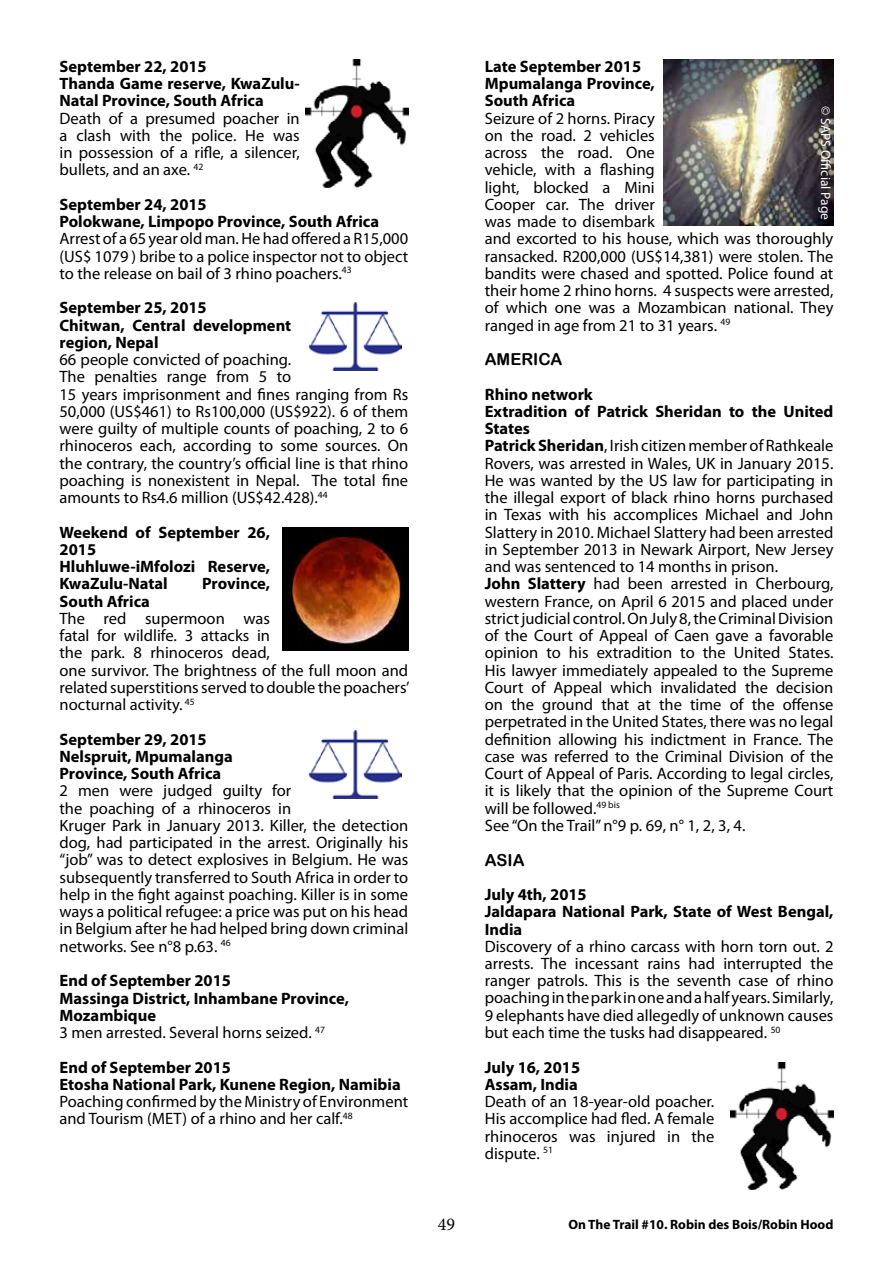
<style>
.page{position:relative;width:893px;height:1263px;background:#fff}
.page>*{position:absolute;margin:0;border:0;box-sizing:border-box;transform-origin:0 0}
.t1{font:18px "Minion Pro";color:#000}
.t2{font:16.5px/17.2px "Myriad Pro";color:#000}
.t3{font:700 16.5px/17.2px "Myriad Pro";color:#000}
.t4{font:16.5px "Arial Rounded MT Bold";color:#000}
.t5{font:700 13.5px "Myriad Pro";color:#000}
.t6{font:13.5px "Myriad Pro";color:#fff}
.s1{font-weight:400}
.s2{font-weight:700}
</style>
<div class="page">
<img style="left:283px;top:527px;width:125px;height:124px">
<img style="left:308px;top:302px;width:94px;height:68px">
<img style="left:308px;top:730px;width:94px;height:68px">
<img style="left:663px;top:60px;width:170px;height:165px">
<img style="left:305px;top:60px;width:103px;height:127px">
<img style="left:731px;top:1062px;width:102px;height:127px">
<p class="t3" style="left:60px;top:57px;width:242px">September 22, 2015<br>Thanda Game reserve, KwaZulu-<br>Natal Province, South Africa</p>
<p class="t2" style="left:60px;top:109px;width:242px;text-align:justify">Death of a presumed poacher in a clash with the police. He was in possession of a rifle, a silencer, bullets, and an axe. <sup>42</sup></p>
<p class="t3" style="left:60px;top:195px;width:321px">September 24, 2015<br>Polokwane, Limpopo Province, South Africa</p>
<p class="t2" style="left:60px;top:230px;width:350px;text-align:justify">Arrest of a 65 year old man. He had offered a R15,000 (US$ 1079 ) bribe to a police inspector not to object to the release on bail of 3 rhino poachers.<sup>43</sup></p>
<p class="t3" style="left:60px;top:299px;width:233px">September 25, 2015<br>Chitwan, Central development region, Nepal</p>
<p class="t2" style="left:60px;top:351px;width:350px">66 people convicted of poaching.<br>The penalties range from 5 to<br>15 years imprisonment and fines ranging from Rs 50,000 (US$461) to Rs100,000 (US$922). 6 of them were guilty of multiple counts of poaching, 2 to 6 rhinoceros each, according to some sources. On the contrary, the country’s official line is that rhino poaching is nonexistent in Nepal. The total fine amounts to Rs4.6 million (US$42.428).<sup>44</sup></p>
<p class="t3" style="left:60px;top:523px;width:212px">Weekend of September 26,<br>2015<br>Hluhluwe-iMfolozi Reserve,<br>KwaZulu-Natal</p>
<p class="t3" style="left:202px;top:575px;width:69px">Province,</p>
<p class="t3" style="left:60px;top:592px;width:92px">South Africa</p>
<p class="t2" style="left:60px;top:609px;width:352px">The red supermoon was<br>fatal for wildlife. 3 attacks in<br>the park. 8 rhinoceros dead,<br>one survivor. The brightness of the full moon and related superstitions served to double the poachers’ nocturnal activity. <sup>45</sup></p>
<p class="t3" style="left:60px;top:730px;width:175px">September 29, 2015<br>Nelspruit, Mpumalanga<br>Province, South Africa</p>
<p class="t2" style="left:60px;top:782px;width:350px">2 men were judged guilty for<br>the poaching of a rhinoceros in<br>Kruger Park in January 2013. Killer, the detection dog, had participated in the arrest. Originally his “job” was to detect explosives in Belgium. He was subsequently transferred to South Africa in order to help in the fight against poaching. Killer is in some ways a political refugee: a price was put on his head in Belgium after he had helped bring down criminal networks. See n°8 p.63. <sup>46</sup></p>
<p class="t3" style="left:60px;top:971px;width:291px">End of September 2015<br>Massinga District, Inhambane Province,<br>Mozambique<br><span class="s1">3 men arrested. Several horns seized.</span> <sup>47</sup></p>
<p class="t3" style="left:60px;top:1058px;width:343px">End of September 2015<br>Etosha National Park, Kunene Region, Namibia</p>
<p class="t2" style="left:60px;top:1092px;width:350px">Poaching confirmed by the Ministry of Environment and Tourism (MET) of a rhino and her calf.<sup>48</sup></p>
<p class="t3" style="left:485px;top:57px;width:172px">Late September 2015<br>Mpumalanga Province,<br>South Africa</p>
<p class="t2" style="left:485px;top:109px;width:350px">Seizure of 2 horns. Piracy<br>on the road. 2 vehicles<br>across the road. One<br>vehicle, with a flashing<br>light, blocked a Mini<br>Cooper car. The driver<br>was made to disembark<br>and excorted to his house, which was thoroughly ransacked. R200,000 (US$14,381) were stolen. The bandits were chased and spotted. Police found at their home 2 rhino horns. 4 suspects were arrested, of which one was a Mozambican national. They ranged in age from 21 to 31 years. <sup>49</sup></p>
<p class="t4" style="left:485px;top:350px;width:79px">AMERICA</p>
<p class="t2" style="left:485px;top:385px;width:350px"><span class="s2">Rhino network<br>Extradition of Patrick Sheridan to the United States<br>Patrick Sheridan</span>, Irish citizen member of Rathkeale Rovers, was arrested in Wales, UK in January 2015.<br>He was wanted by the US law for participating in the illegal export of black rhino horns purchased in Texas with his accomplices Michael and John Slattery in 2010. Michael Slattery had been arrested in September 2013 in Newark Airport, New Jersey and was sentenced to 14 months in prison.<br><span class="s2">John Slattery</span> had been arrested in Cherbourg, western France, on April 6 2015 and placed under strict judicial control. On July 8, the Criminal Division of the Court of Appeal of Caen gave a favorable opinion to his extradition to the United States.<br>His lawyer immediately appealed to the Supreme Court of Appeal which invalidated the decision on the ground that at the time of the offense perpetrated in the United States, there was no legal definition allowing his indictment in France. The case was referred to the Criminal Division of the Court of Appeal of Paris. According to legal circles, it is likely that the opinion of the Supreme Court will be followed.<sup>49</sup> <sup>bis<br></sup>See “On the Trail” n°9 p. 69, n° 1, 2, 3, 4.</p>
<p class="t4" style="left:485px;top:850px;width:41px">ASIA</p>
<p class="t3" style="left:485px;top:885px;width:350px">July 4th, 2015<br>Jaldapara National Park, State of West Bengal,<br>India</p>
<p class="t2" style="left:485px;top:937px;width:350px;text-align:justify">Discovery of a rhino carcass with horn torn out. 2 arrests. The incessant rains had interrupted the ranger patrols. This is the seventh case of rhino poaching in the park in one and a half years. Similarly, 9 elephants have died allegedly of unknown causes but each time the tusks had disappeared. <sup>50</sup></p>
<p class="t3" style="left:485px;top:1058px;width:97px">July 16, 2015<br>Assam, India</p>
<p class="t2" style="left:485px;top:1092px;width:231px;text-align:justify">Death of an 18-year-old poacher.<br>His accomplice had fled. A female rhinoceros was injured in the dispute. <sup>51</sup></p>
<p class="t6" style="left:834px;top:106px;width:115px;rotate:90deg">© SAPS Official Page</p>
<p class="t1" style="left:438px;top:1212px;width:19px">49</p>
<p class="t5" style="left:568px;top:1215px;width:267px">On The Trail #10. Robin des Bois/Robin Hood</p>
</div>
